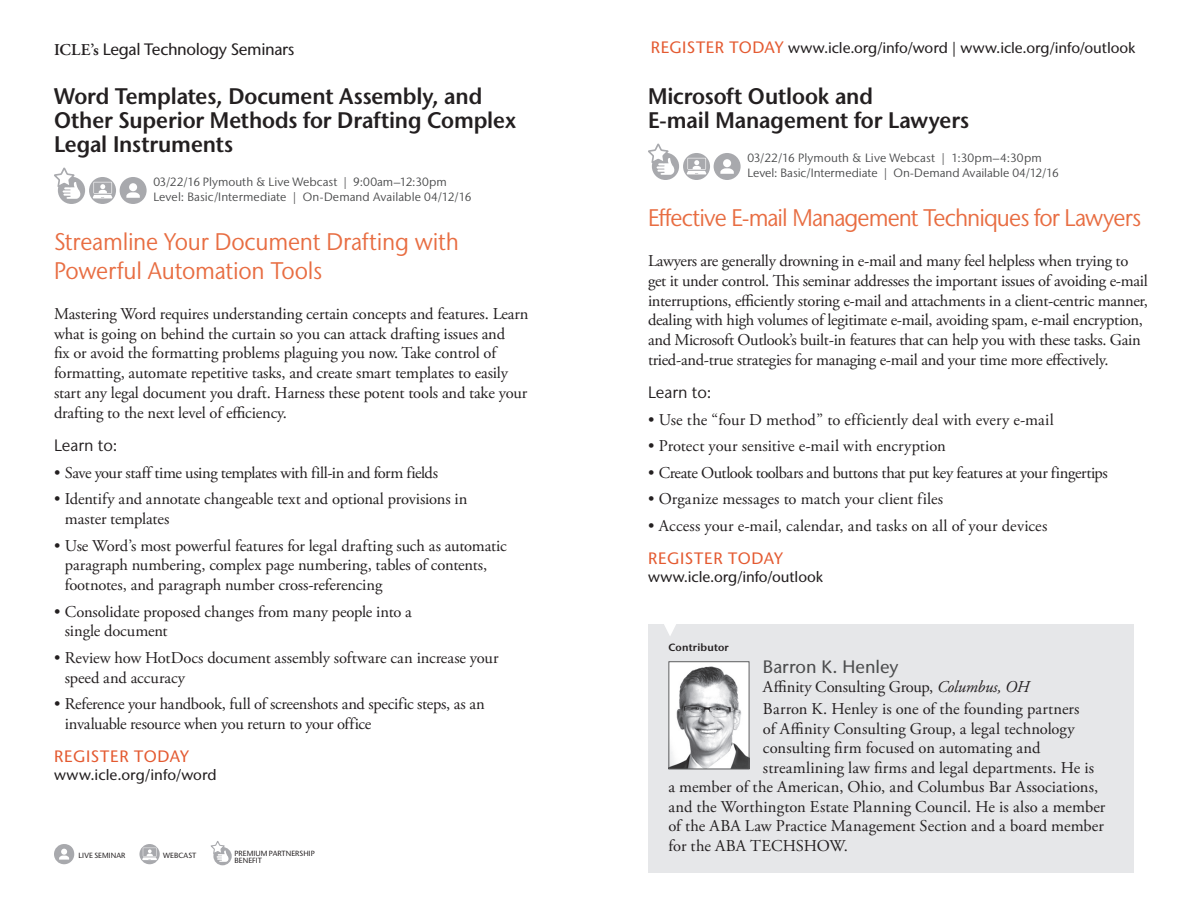
<style>
.page{position:relative;width:1188px;height:918px;background:#fff}
.page>*{position:absolute;margin:0;border:0;box-sizing:border-box;transform-origin:0 0}
.t1{font:24px/28.8px "Stone Sans IIITC Std";letter-spacing:-.015em;color:#e86d42;scale:.96 1}
.t2{font:24px "Stone Sans IIITC Std";letter-spacing:-.04em;color:#e86d42;scale:.96 1}
.t3{font:600 22.5px/24px "Stone Sans IIITC Std";letter-spacing:-.005em;color:#231f20;scale:.96 1}
.t4{font:500 18px "Stone Sans IIITC Std";color:#4b4c4d}
.t5{font:16.5px/19.8px "Adobe Garamond Pro";letter-spacing:-.01em;color:#231f20}
.t6{font:16.5px "Adobe Garamond Pro";letter-spacing:.01em;color:#231f20}
.t7{font:16.5px "Adobe Garamond Pro";letter-spacing:-.03em;color:#231f20}
.t8{font:16.5px "Adobe Garamond Pro";letter-spacing:.015em;color:#231f20}
.t9{font:500 16.5px "Stone Sans IIITC Std";letter-spacing:-.02em;color:#231f20}
.t10{font:500 16.5px "Stone Sans IIITC Std";letter-spacing:.03em;color:#e45a31}
.t11{font:16.5px "Stone Sans IIITC Std";color:#231f20}
.t12{font:500 15px "Stone Sans IIITC Std";letter-spacing:-.005em;color:#231f20}
.t13{font:12px/14.4px "Stone Sans IIITC Std";letter-spacing:.005em;color:#4b4c4d}
.t14{font:600 10.5px "Stone Sans IIITC Std";letter-spacing:.02em;color:#231f20}
.t15{font:500 7.5px/7.5px "Stone Sans IIITC Std";letter-spacing:.005em;color:#231f20}
.s1{font-family:"Adobe Garamond Pro";font-weight:600}
.s2{font-size:16.5px;color:#e45a31}
.s3{font-style:italic}
</style>
<div class="page">
<div style="left:58px;top:177px;width:27px;height:27px;background:#a8a9ad;border-radius:50%"></div>
<svg style="left:54px;top:167px;width:27px;height:37px"></svg>
<div style="left:648px;top:624px;width:486px;height:249px;background:#e6e7e9"></div>
<svg style="left:664px;top:624px;width:12px;height:12px"></svg>
<div style="left:54px;top:844px;width:20px;height:20px;background:#a8a9ad;border-radius:50%"></div>
<svg style="left:59px;top:849px;width:10px;height:11px"></svg>
<div style="left:139px;top:844px;width:21px;height:20px;background:linear-gradient(to bottom,#acadb1,#aaabaf);border-radius:50%"></div>
<svg style="left:142px;top:848px;width:15px;height:12px"></svg>
<img style="left:670px;top:663px;width:77px;height:104px">
<div style="left:668px;top:661px;width:81px;height:108px;border:1px solid #57585a"></div>
<div style="left:120px;top:177px;width:27px;height:27px;background:#a8a9ad;border-radius:50%"></div>
<svg style="left:126px;top:183px;width:14px;height:15px"></svg>
<svg style="left:89px;top:177px;width:27px;height:27px"></svg>
<svg style="left:93px;top:182px;width:19px;height:16px"></svg>
<svg style="left:213px;top:847px;width:19px;height:18px"></svg>
<svg style="left:210px;top:841px;width:19px;height:25px"></svg>
<div style="left:652px;top:153px;width:27px;height:27px;background:#a8a9ad;border-radius:50%"></div>
<svg style="left:648px;top:143px;width:27px;height:37px"></svg>
<div style="left:714px;top:153px;width:27px;height:27px;background:#a8a9ad;border-radius:50%"></div>
<svg style="left:720px;top:159px;width:14px;height:15px"></svg>
<svg style="left:683px;top:153px;width:27px;height:27px"></svg>
<svg style="left:687px;top:158px;width:19px;height:16px"></svg>
<p class="t9" style="left:54px;top:39px;width:242px"><span class="s1">ICLE’s</span> Legal Technology Seminars</p>
<p class="t12" style="left:651px;top:39px;width:486px"><span class="s2">REGISTER TODAY</span> www.icle.org/info/word | www.icle.org/info/outlook</p>
<h2 class="t3" style="left:54px;top:84px;width:483px">Word Templates, Document Assembly, and<br>Other Superior Methods for Drafting Complex<br>Legal Instruments</h2>
<p class="t13" style="left:153px;top:175px;width:320px">03/22/16 Plymouth &amp; Live Webcast | 9:00am–12:30pm<br>Level: Basic/Intermediate | On-Demand Available 04/12/16</p>
<h1 class="t1" style="left:54px;top:227px;width:424px">Streamline Your Document Drafting with<br>Powerful Automation Tools</h1>
<p class="t5" style="left:54px;top:304px;width:476px">Mastering Word requires understanding certain concepts and features. Learn what is going on behind the curtain so you can attack drafting issues and<br>fix or avoid the formatting problems plaguing you now. Take control of formatting, automate repetitive tasks, and create smart templates to easily start any legal document you draft. Harness these potent tools and take your drafting to the next level of efficiency.</p>
<p class="t11" style="left:54px;top:435px;width:65px">Learn to:</p>
<p class="t5" style="left:54px;top:463px;width:386px">• Save your staff time using templates with fill-in and form fields</p>
<p class="t5" style="left:65px;top:490px;width:404px;text-indent:-11px">• Identify and annotate changeable text and optional provisions in master templates</p>
<p class="t5" style="left:65px;top:536px;width:444px;text-indent:-11px">• Use Word’s most powerful features for legal drafting such as automatic paragraph numbering, complex page numbering, tables of contents, footnotes, and paragraph number cross-referencing</p>
<p class="t5" style="left:65px;top:602px;width:349px;text-indent:-11px">• Consolidate proposed changes from many people into a single document</p>
<p class="t5" style="left:65px;top:648px;width:435px;text-indent:-11px">• Review how HotDocs document assembly software can increase your speed and accuracy</p>
<p class="t5" style="left:65px;top:695px;width:422px;text-indent:-11px">• Reference your handbook, full of screenshots and specific steps, as an invaluable resource when you return to your office</p>
<p class="t10" style="left:54px;top:747px;width:136px">REGISTER TODAY</p>
<p class="t12" style="left:54px;top:766px;width:164px">www.icle.org/info/word</p>
<p class="t15" style="left:79px;top:851px;width:48px">LIVE SEMINAR</p>
<p class="t15" style="left:163px;top:851px;width:35px">WEBCAST</p>
<p class="t15" style="left:235px;top:849px;width:82px">PREMIUM PARTNERSHIP<br>BENEFIT</p>
<h2 class="t3" style="left:648px;top:84px;width:336px">Microsoft Outlook and<br>E-mail Management for Lawyers</h2>
<p class="t13" style="left:747px;top:151px;width:313px">03/22/16 Plymouth &amp; Live Webcast | 1:30pm–4:30pm<br>Level: Basic/Intermediate | On-Demand Available 04/12/16</p>
<h1 class="t2" style="left:648px;top:203px;width:515px">Effective E-mail Management Techniques for Lawyers</h1>
<p class="t5" style="left:648px;top:251px;width:501px">Lawyers are generally drowning in e-mail and many feel helpless when trying to get it under control. This seminar addresses the important issues of avoiding e-mail interruptions, efficiently storing e-mail and attachments in a client-centric manner, dealing with high volumes of legitimate e-mail, avoiding spam, e-mail encryption, and Microsoft Outlook’s built-in features that can help you with these tasks. Gain tried-and-true strategies for managing e-mail and your time more effectively.</p>
<p class="t11" style="left:648px;top:383px;width:65px">Learn to:</p>
<p class="t5" style="left:648px;top:410px;width:407px">• Use the “four D method” to efficiently deal with every e-mail</p>
<p class="t5" style="left:648px;top:437px;width:299px">• Protect your sensitive e-mail with encryption</p>
<p class="t7" style="left:648px;top:463px;width:461px">• Create Outlook toolbars and buttons that put key features at your fingertips</p>
<p class="t6" style="left:648px;top:489px;width:297px">• Organize messages to match your client files</p>
<p class="t8" style="left:648px;top:516px;width:401px">• Access your e-mail, calendar, and tasks on all of your devices</p>
<p class="t10" style="left:648px;top:548px;width:136px">REGISTER TODAY</p>
<p class="t12" style="left:648px;top:568px;width:177px">www.icle.org/info/outlook</p>
<p class="t14" style="left:668px;top:641px;width:62px">Contributor</p>
<p class="t4" style="left:763px;top:655px;width:137px">Barron K. Henley</p>
<p class="t5" style="left:763px;top:677px;width:318px;line-height:21.6px">Affinity Consulting Group, <span class="s3">Columbus, OH<br></span>Barron K. Henley is one of the founding partners</p>
<p class="t5" style="left:763px;top:719px;width:313px">of Affinity Consulting Group, a legal technology</p>
<p class="t5" style="left:763px;top:739px;width:279px">consulting firm focused on automating and</p>
<p class="t6" style="left:763px;top:757px;width:333px">streamlining law firms and legal departments. He is</p>
<p class="t5" style="left:668px;top:778px;width:431px">a member of the American, Ohio, and Columbus Bar Associations,</p>
<p class="t5" style="left:668px;top:797px;width:438px">and the Worthington Estate Planning Council. He is also a member</p>
<p class="t5" style="left:668px;top:817px;width:437px">of the ABA Law Practice Management Section and a board member</p>
<p class="t5" style="left:668px;top:836px;width:181px">for the ABA TECHSHOW.</p>
</div>
